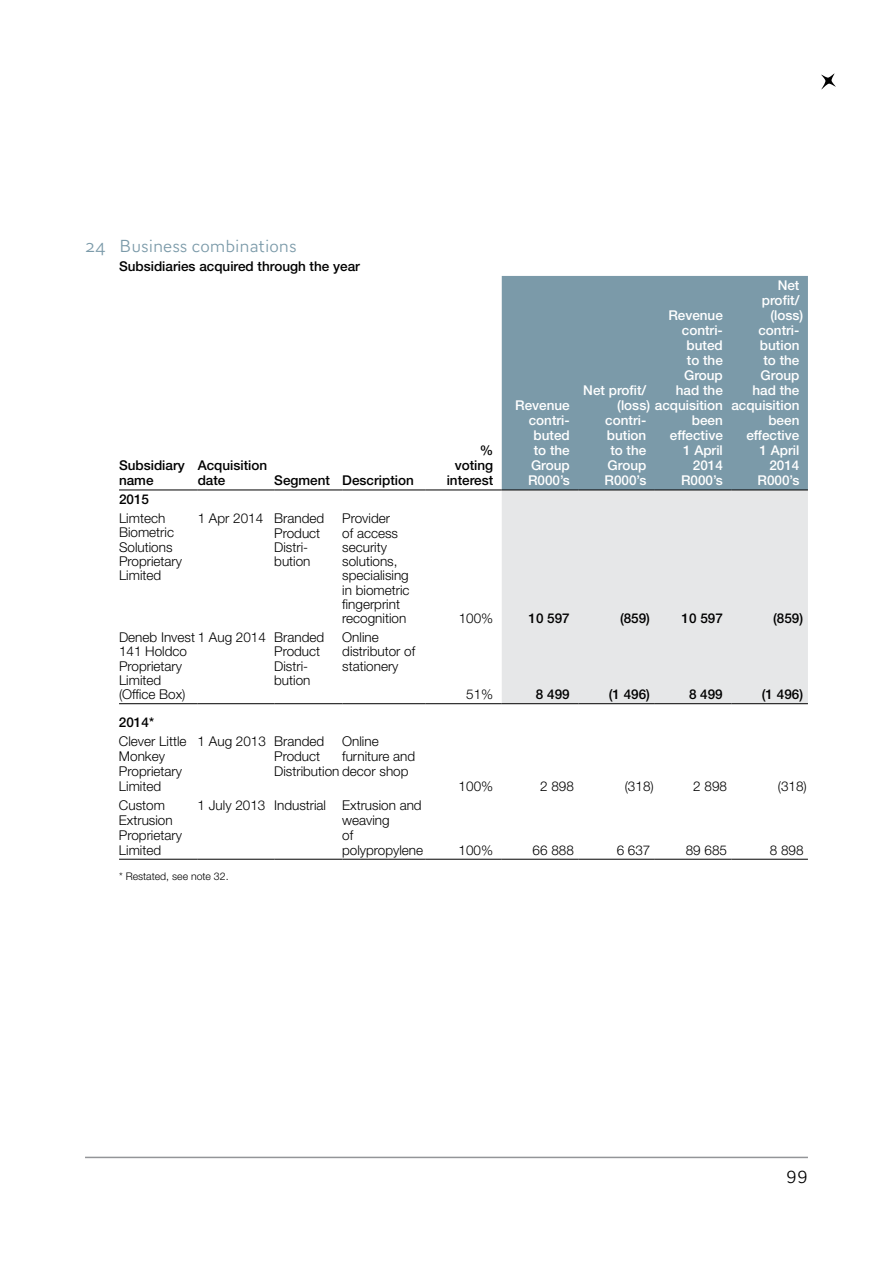
<style>
.page{position:relative;width:893px;height:1263px;background:#fff}
.page>*{position:absolute;margin:0;border:0;box-sizing:border-box;transform-origin:0 0}
.t1{font:300 18px "AW Conqueror Sans";color:#7b9aa9}
.t2{font:300 18px "AW Conqueror Sans";color:#000}
.t3{font:300 13.5px/14.2px "Helvetica Neue LT Std";color:#000}
.t4{font:500 13.5px/15px "Helvetica Neue LT Std";color:#fff;text-align:right}
.t5{font:500 13.5px/15px "Helvetica Neue LT Std";color:#000}
.t6{font:300 10.5px "Helvetica Neue LT Std";color:#000}
</style>
<div class="page">
<hr style="left:85px;top:1157px;width:723px;height:1px;background:#939598">
<div style="left:502px;top:276px;width:306px;height:214px;background:#7b9aa9"></div>
<div style="left:502px;top:491px;width:306px;height:212px;background:#e6e7e8"></div>
<hr style="left:119px;top:490px;width:79px;height:1px;background:#000">
<hr style="left:198px;top:490px;width:76px;height:1px;background:#000">
<hr style="left:274px;top:490px;width:68px;height:1px;background:#000">
<hr style="left:342px;top:490px;width:83px;height:1px;background:#000">
<hr style="left:425px;top:490px;width:77px;height:1px;background:#000">
<hr style="left:502px;top:490px;width:76px;height:1px;background:#000">
<hr style="left:578px;top:490px;width:77px;height:1px;background:#000">
<hr style="left:655px;top:490px;width:76px;height:1px;background:#000">
<hr style="left:731px;top:490px;width:77px;height:1px;background:#000">
<hr style="left:119px;top:703px;width:79px;height:1px;background:#000">
<hr style="left:198px;top:703px;width:76px;height:1px;background:#000">
<hr style="left:274px;top:703px;width:68px;height:1px;background:#000">
<hr style="left:342px;top:703px;width:83px;height:1px;background:#000">
<hr style="left:425px;top:703px;width:77px;height:1px;background:#000">
<hr style="left:502px;top:703px;width:76px;height:1px;background:#000">
<hr style="left:578px;top:703px;width:77px;height:1px;background:#000">
<hr style="left:655px;top:703px;width:76px;height:1px;background:#000">
<hr style="left:731px;top:703px;width:77px;height:1px;background:#000">
<hr style="left:119px;top:859px;width:79px;height:1px;background:#000">
<hr style="left:198px;top:859px;width:76px;height:1px;background:#000">
<hr style="left:274px;top:859px;width:68px;height:1px;background:#000">
<hr style="left:342px;top:859px;width:83px;height:1px;background:#000">
<hr style="left:425px;top:859px;width:77px;height:1px;background:#000">
<hr style="left:502px;top:859px;width:76px;height:1px;background:#000">
<hr style="left:578px;top:859px;width:77px;height:1px;background:#000">
<hr style="left:655px;top:859px;width:76px;height:1px;background:#000">
<hr style="left:731px;top:859px;width:77px;height:1px;background:#000">
<svg style="left:821px;top:74px;width:15px;height:15px"></svg>
<h1 class="t1" style="left:85px;top:231px;width:213px">24 Business combinations</h1>
<p class="t5" style="left:119px;top:259px;width:242px">Subsidiaries acquired through the year</p>
<p class="t5" style="left:119px;top:458px;width:67px">Subsidiary name</p>
<p class="t5" style="left:198px;top:458px;width:71px">Acquisition date</p>
<p class="t5" style="left:274px;top:473px;width:141px">Segment Description</p>
<p class="t5" style="left:119px;top:492px;width:32px">2015</p>
<p class="t3" style="left:119px;top:511px;width:65px">Limtech<br>Biometric<br>Solutions<br>Proprietary<br>Limited</p>
<p class="t3" style="left:274px;top:511px;width:52px;text-indent:-77px">1 Apr 2014 Branded<br>Product<br>Distri&shy;bution</p>
<p class="t3" style="left:342px;top:511px;width:69px">Provider<br>of access security solutions, specialising in biometric fingerprint recognition</p>
<p class="t3" style="left:119px;top:630px;width:207px">Deneb Invest 1 Aug 2014 Branded<br>141 Holdco<br>Proprietary<br>Limited<br>(Office Box)</p>
<p class="t3" style="left:274px;top:644px;width:48px">Product<br>Distri&shy;bution</p>
<p class="t3" style="left:342px;top:630px;width:74px">Online distributor of stationery</p>
<p class="t5" style="left:119px;top:714px;width:37px">2014*</p>
<p class="t3" style="left:119px;top:733px;width:69px;line-height:15px">Clever Little<br>Monkey<br>Proprietary<br>Limited</p>
<p class="t3" style="left:274px;top:733px;width:136px;line-height:15px;text-indent:-77px">1 Aug 2013 Branded<br>Product<br>Distribution decor shop</p>
<p class="t3" style="left:342px;top:733px;width:75px;line-height:15px">Online furniture and</p>
<p class="t3" style="left:119px;top:797px;width:65px;line-height:15px">Custom<br>Extrusion<br>Proprietary<br>Limited</p>
<p class="t3" style="left:342px;top:797px;width:83px;line-height:15px;text-indent:-145px">1 July 2013 Industrial Extrusion and weaving<br>of polypropylene</p>
<p class="t6" style="left:119px;top:870px;width:111px">* Restated, see note 32.</p>
<p class="t5" style="left:447px;top:443px;width:48px;text-align:right">% voting interest</p>
<p class="t4" style="left:515px;top:398px;width:56px">Revenue contri&shy;buted<br>to the<br>Group<br>R000’s</p>
<p class="t4" style="left:668px;top:308px;width:56px">Revenue contri&shy;buted<br>to the<br>Group had the</p>
<p class="t4" style="left:670px;top:413px;width:55px">been effective<br>1 April<br>2014<br>R000’s</p>
<p class="t4" style="left:583px;top:383px;width:65px">Net profit/</p>
<p class="t4" style="left:617px;top:398px;width:107px">(loss) acquisition</p>
<p class="t4" style="left:605px;top:413px;width:43px">contri-</p>
<p class="t4" style="left:607px;top:428px;width:41px">bution</p>
<p class="t4" style="left:610px;top:443px;width:38px">to the</p>
<p class="t4" style="left:608px;top:458px;width:40px">Group</p>
<p class="t4" style="left:605px;top:473px;width:43px">R000’s</p>
<p class="t4" style="left:731px;top:278px;width:73px">Net<br>profit/ (loss) contri&shy;bution<br>to the<br>Group<br>had the acquisition been effective<br>1 April<br>2014<br>R000’s</p>
<p class="t3" style="left:459px;top:611px;width:36px">100%</p>
<p class="t5" style="left:528px;top:611px;width:43px">10 597</p>
<p class="t5" style="left:620px;top:611px;width:32px">(859)</p>
<p class="t5" style="left:682px;top:611px;width:43px">10 597</p>
<p class="t5" style="left:773px;top:611px;width:32px">(859)</p>
<p class="t3" style="left:466px;top:687px;width:29px">51%</p>
<p class="t5" style="left:536px;top:687px;width:35px">8 499</p>
<p class="t5" style="left:609px;top:687px;width:43px">(1 496)</p>
<p class="t5" style="left:689px;top:687px;width:35px">8 499</p>
<p class="t5" style="left:762px;top:687px;width:43px">(1 496)</p>
<p class="t3" style="left:459px;top:778px;width:36px">100%</p>
<p class="t3" style="left:540px;top:778px;width:35px">2 898</p>
<p class="t3" style="left:625px;top:778px;width:31px">(318)</p>
<p class="t3" style="left:693px;top:778px;width:35px">2 898</p>
<p class="t3" style="left:778px;top:778px;width:31px">(318)</p>
<p class="t3" style="left:459px;top:842px;width:36px">100%</p>
<p class="t3" style="left:533px;top:842px;width:43px">66 888</p>
<p class="t3" style="left:617px;top:842px;width:35px">6 637</p>
<p class="t3" style="left:686px;top:842px;width:43px">89 685</p>
<p class="t3" style="left:770px;top:842px;width:35px">8 898</p>
<h1 class="t2" style="left:786px;top:1162px;width:23px">99</h1>
</div>
